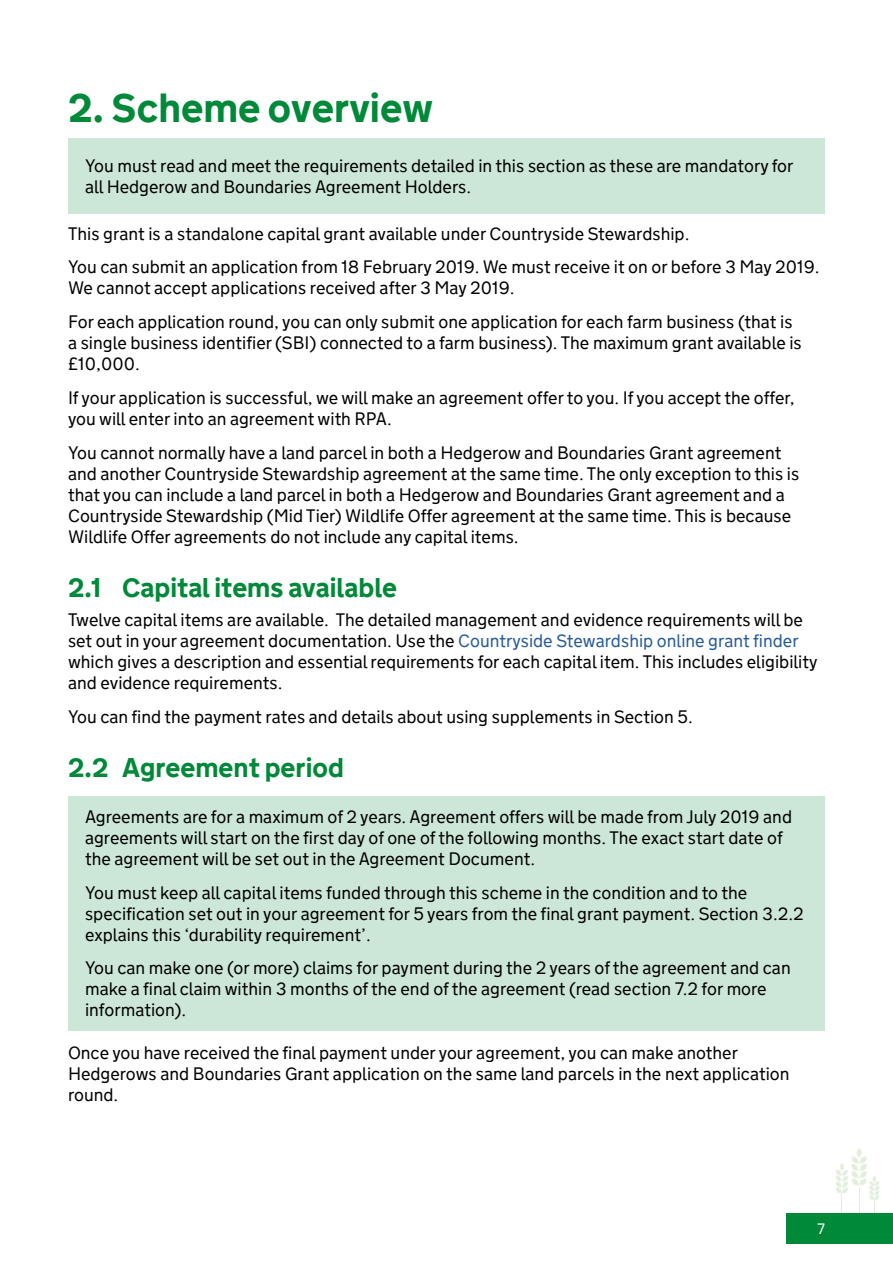
<style>
.page{position:relative;width:893px;height:1263px;background:#fff}
.page>*{position:absolute;margin:0;border:0;box-sizing:border-box;transform-origin:0 0}
.t1{font:700 40.5px "GDS Transport Website";color:#008938}
.t2{font:700 27px "GDS Transport Website";color:#008938}
.body{font:18px/21px "GDS Transport Website";color:#000}
.Box_text{font:18px/21px "GDS Transport Website";color:#000}
.t3{font:15px "GDS Transport Website";color:#fff}
.s1{color:#275b9b}
</style>
<div class="page">
<svg style="left:835px;top:1148px;width:45px;height:65px"></svg>
<div style="left:787px;top:1213px;width:106px;height:31px;background:#008938"></div>
<div style="left:68px;top:138px;width:757px;height:76px;background:#cce7d7"></div>
<div style="left:68px;top:796px;width:757px;height:234px;background:#cce7d7"></div>
<h1 class="t1" style="left:68px;top:85px;width:367px">2. Scheme overview</h1>
<p class="Box_text" style="left:85px;top:155px;width:710px">You must read and meet the requirements detailed in this section as these are mandatory for all Hedgerow and Boundaries Agreement Holders.</p>
<p class="body" style="left:68px;top:223px;width:623px">This grant is a standalone capital grant available under Countryside Stewardship.</p>
<p class="body" style="left:68px;top:257px;width:753px">You can submit an application from 18 February 2019. We must receive it on or before 3 May 2019.<br>We cannot accept applications received after 3 May 2019.</p>
<p class="body" style="left:68px;top:311px;width:735px">For each application round, you can only submit one application for each farm business (that is a single business identifier (SBI) connected to a farm business). The maximum grant available is £10,000.</p>
<p class="body" style="left:68px;top:387px;width:728px">If your application is successful, we will make an agreement offer to you. If you accept the offer, you will enter into an agreement with RPA.</p>
<p class="body" style="left:68px;top:442px;width:733px">You cannot normally have a land parcel in both a Hedgerow and Boundaries Grant agreement and another Countryside Stewardship agreement at the same time. The only exception to this is that you can include a land parcel in both a Hedgerow and Boundaries Grant agreement and a Countryside Stewardship (Mid Tier) Wildlife Offer agreement at the same time. This is because Wildlife Offer agreements do not include any capital items.</p>
<h2 class="t2" style="left:68px;top:572px;width:331px">2.1 Capital items available</h2>
<p class="body" style="left:68px;top:609px;width:751px">Twelve capital items are available. The detailed management and evidence requirements will be set out in your agreement documentation. Use the <span class="s1">Countryside Stewardship online grant finder </span>which gives a description and essential requirements for each capital item. This includes eligibility and evidence requirements.</p>
<p class="body" style="left:68px;top:706px;width:626px">You can find the payment rates and details about using supplements in Section 5.</p>
<h2 class="t2" style="left:68px;top:752px;width:277px">2.2 Agreement period</h2>
<p class="Box_text" style="left:85px;top:806px;width:709px">Agreements are for a maximum of 2 years. Agreement offers will be made from July 2019 and agreements will start on the first day of one of the following months. The exact start date of the agreement will be set out in the Agreement Document.</p>
<p class="Box_text" style="left:85px;top:882px;width:720px">You must keep all capital items funded through this scheme in the condition and to the specification set out in your agreement for 5 years from the final grant payment. Section 3.2.2 explains this ‘durability requirement’.</p>
<p class="Box_text" style="left:85px;top:958px;width:707px">You can make one (or more) claims for payment during the 2 years of the agreement and can make a final claim within 3 months of the end of the agreement (read section 7.2 for more information).</p>
<p class="body" style="left:68px;top:1042px;width:723px">Once you have received the final payment under your agreement, you can make another<br>Hedgerows and Boundaries Grant application on the same land parcels in the next application round.</p>
<p class="t3" style="left:817px;top:1220px;width:9px">7</p>
</div>
